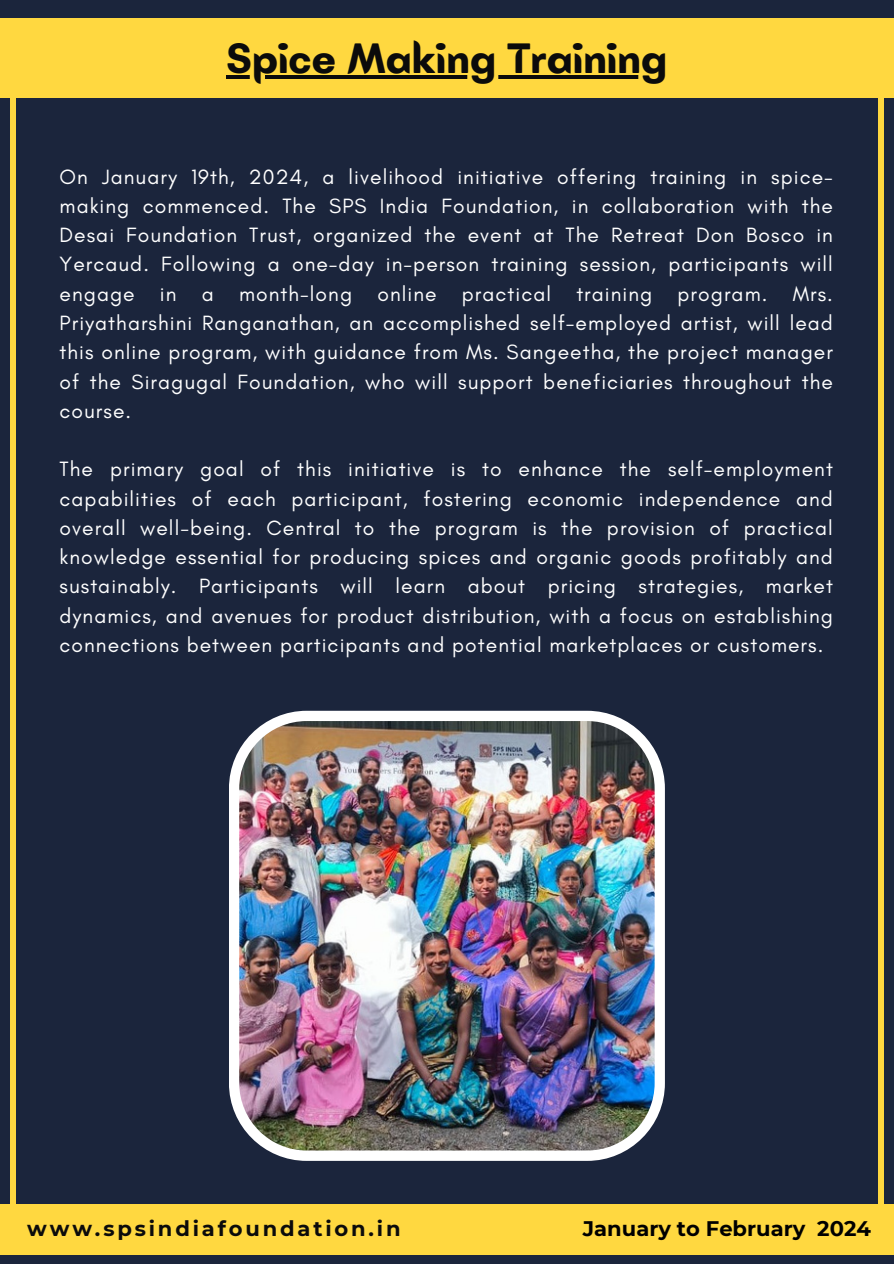
<style>
.page{position:relative;width:894px;height:1264px;background:#fff}
.page>*{position:absolute;margin:0;border:0;box-sizing:border-box;transform-origin:0 0}
.t1{font:700 43.5px "Batangas";color:#0b0b0b}
.t2{font:21px/29.2px "Glacial Indifference";letter-spacing:.05em;color:#fff;text-align:justify}
.t3{font:700 21px "Montserrat";letter-spacing:.135em;color:#0b0b0b}
.t4{font:700 21px "Montserrat";color:#000}
</style>
<div class="page">
<div style="left:0;top:0;width:893px;height:1263px;background:#1b253c"></div>
<div style="left:0;top:1204px;width:893px;height:50px;background:#ffd840"></div>
<div style="left:10px;top:43px;width:6px;height:1161px;background:#ffd840"></div>
<div style="left:877px;top:43px;width:6px;height:1161px;background:#ffd840"></div>
<div style="left:0;top:18px;width:893px;height:80px;background:#ffd840"></div>
<img style="left:229px;top:710px;width:435px;height:450px">
<hr style="left:226px;top:75px;width:441px;height:3px;background:#0b0b0b">
<h2 class="t1" style="left:226px;top:32px;width:442px">Spice Making Training</h2>
<p class="t2" style="left:60px;top:162px;width:774px">On January 19th, 2024, a livelihood initiative offering training in spice&shy;making commenced. The SPS India Foundation, in collaboration with the Desai Foundation Trust, organized the event at The Retreat Don Bosco in Yercaud. Following a one-day in-person training session, participants will engage in a month-long online practical training program. Mrs.<br>Priyatharshini Ranganathan, an accomplished self-employed artist, will lead this online program, with guidance from Ms. Sangeetha, the project manager of the Siragugal Foundation, who will support beneficiaries throughout the course.</p>
<p class="t2" style="left:60px;top:454px;width:774px">The primary goal of this initiative is to enhance the self-employment capabilities of each participant, fostering economic independence and overall well-being. Central to the program is the provision of practical knowledge essential for producing spices and organic goods profitably and sustainably. Participants will learn about pricing strategies, market dynamics, and avenues for product distribution, with a focus on establishing connections between participants and potential marketplaces or customers.</p>
<p class="t3" style="left:27px;top:1215px;width:375px">www.spsindiafoundation.in</p>
<h2 class="t4" style="left:582px;top:1215px;width:289px">January to February 2024</h2>
</div>
